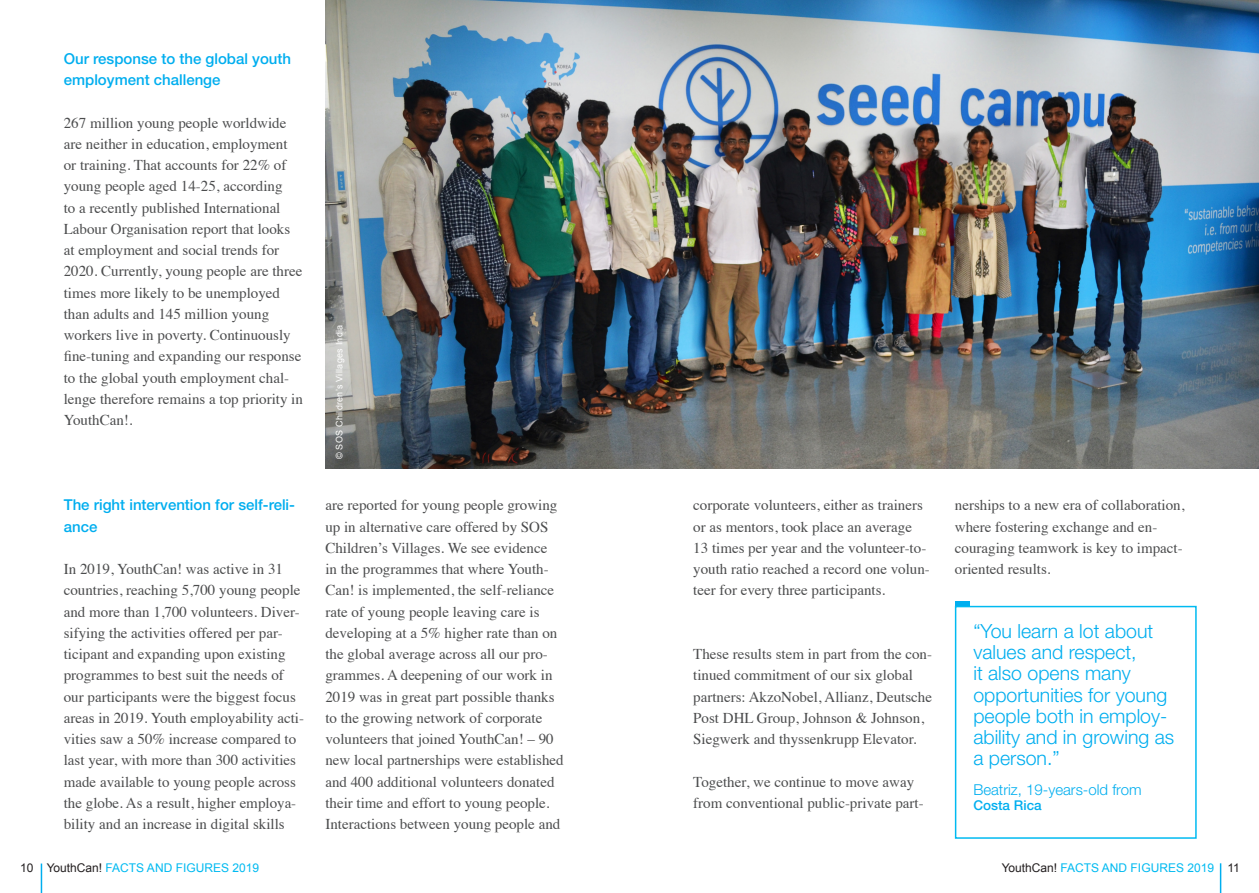
<style>
.page{position:relative;width:1259px;height:893px;background:#fff}
.page>*{position:absolute;margin:0;border:0;box-sizing:border-box;transform-origin:0 0}
.t1{font:300 19.5px/21.3px "Helvetica Neue LT Std";color:#00aeef}
.t2{font:15px/21.3px "Times";color:#4b4c4d}
.t3{font:500 15px/21.3px "Helvetica Neue LT Std";color:#00aeef}
.Quote_Name{font:300 15px "Helvetica Neue LT Std";color:#00aeef}
.Quote_Name-2{font:500 13.5px "Helvetica Neue LT Std";color:#00aeef}
.t4{font:12px "Arial";color:#00baf1}
.Fussnote{font:9px "Arial";letter-spacing:.03em;color:#fff}
.s1{color:#231f20}
</style>
<div class="page">
<hr style="left:41px;top:863px;width:1px;height:30px;background:#00aeef">
<hr style="left:1219px;top:863px;width:2px;height:30px;background:#00aeef">
<img style="left:325px;top:0;width:934px;height:468px">
<div style="left:955px;top:606px;width:241px;height:233px;border:2px solid #00baf1"></div>
<div style="left:955px;top:601px;width:14px;height:5px;background:#00aeef"></div>
<p class="t3" style="left:64px;top:48px;width:229px">Our response to the global youth employment challenge</p>
<p class="t2" style="left:64px;top:111px;width:241px">267 million young people worldwide are neither in education, employment or training. That accounts for 22% of young people aged 14-25, according<br>to a recently published International Labour Organisation report that looks at employment and social trends for 2020. Currently, young people are three times more likely to be unemployed than adults and 145 million young workers live in poverty. Continuously fine-tuning and expanding our response to the global youth employment chal&shy;lenge therefore remains a top priority in YouthCan!.</p>
<p class="t3" style="left:64px;top:494px;width:233px">The right intervention for self-reli&shy;ance</p>
<p class="t2" style="left:64px;top:557px;width:242px">In 2019, YouthCan! was active in 31 countries, reaching 5,700 young people and more than 1,700 volunteers. Diver&shy;sifying the activities offered per par&shy;ticipant and expanding upon existing programmes to best suit the needs of our participants were the biggest focus areas in 2019. Youth employability acti&shy;vities saw a 50% increase compared to last year, with more than 300 activities made available to young people across the globe. As a result, higher employa&shy;bility and an increase in digital skills</p>
<p class="Fussnote" style="left:333px;top:459px;width:136px;rotate:-90deg">© SOS Children’s Villages India</p>
<p class="t2" style="left:325px;top:493px;width:240px">are reported for young people growing up in alternative care offered by SOS Children’s Villages. We see evidence<br>in the programmes that where Youth-Can! is implemented, the self-reliance rate of young people leaving care is developing at a 5% higher rate than on the global average across all our pro&shy;grammes. A deepening of our work in 2019 was in great part possible thanks to the growing network of corporate volunteers that joined YouthCan! – 90 new local partnerships were established and 400 additional volunteers donated their time and effort to young people.<br>Interactions between young people and</p>
<p class="t2" style="left:693px;top:493px;width:238px">corporate volunteers, either as trainers or as mentors, took place an average 13 times per year and the volunteer-to&shy;youth ratio reached a record one volun&shy;teer for every three participants.</p>
<p class="t2" style="left:693px;top:642px;width:240px">These results stem in part from the con&shy;tinued commitment of our six global partners: AkzoNobel, Allianz, Deutsche Post DHL Group, Johnson &amp; Johnson, Siegwerk and thyssenkrupp Elevator.</p>
<p class="t2" style="left:693px;top:770px;width:232px">Together, we continue to move away from conventional public-private part-</p>
<p class="t2" style="left:955px;top:493px;width:231px">nerships to a new era of collaboration, where fostering exchange and en&shy;couraging teamwork is key to impact&shy;oriented results.</p>
<p class="t1" style="left:973px;top:620px;width:202px">“You learn a lot about values and respect,<br>it also opens many opportunities for young people both in employ&shy;ability and in growing as a person.”</p>
<p class="Quote_Name" style="left:973px;top:781px;width:170px">Beatriz, 19-years-old from</p>
<p class="Quote_Name-2" style="left:973px;top:798px;width:70px">Costa Rica</p>
<p class="t4" style="left:20px;top:860px;width:240px"><span class="s1">10 YouthCan!</span> FACTS AND FIGURES 2019</p>
<p class="t4" style="left:1001px;top:860px;width:240px"><span class="s1">YouthCan!</span> FACTS AND FIGURES 2019 <span class="s1">11</span></p>
</div>
